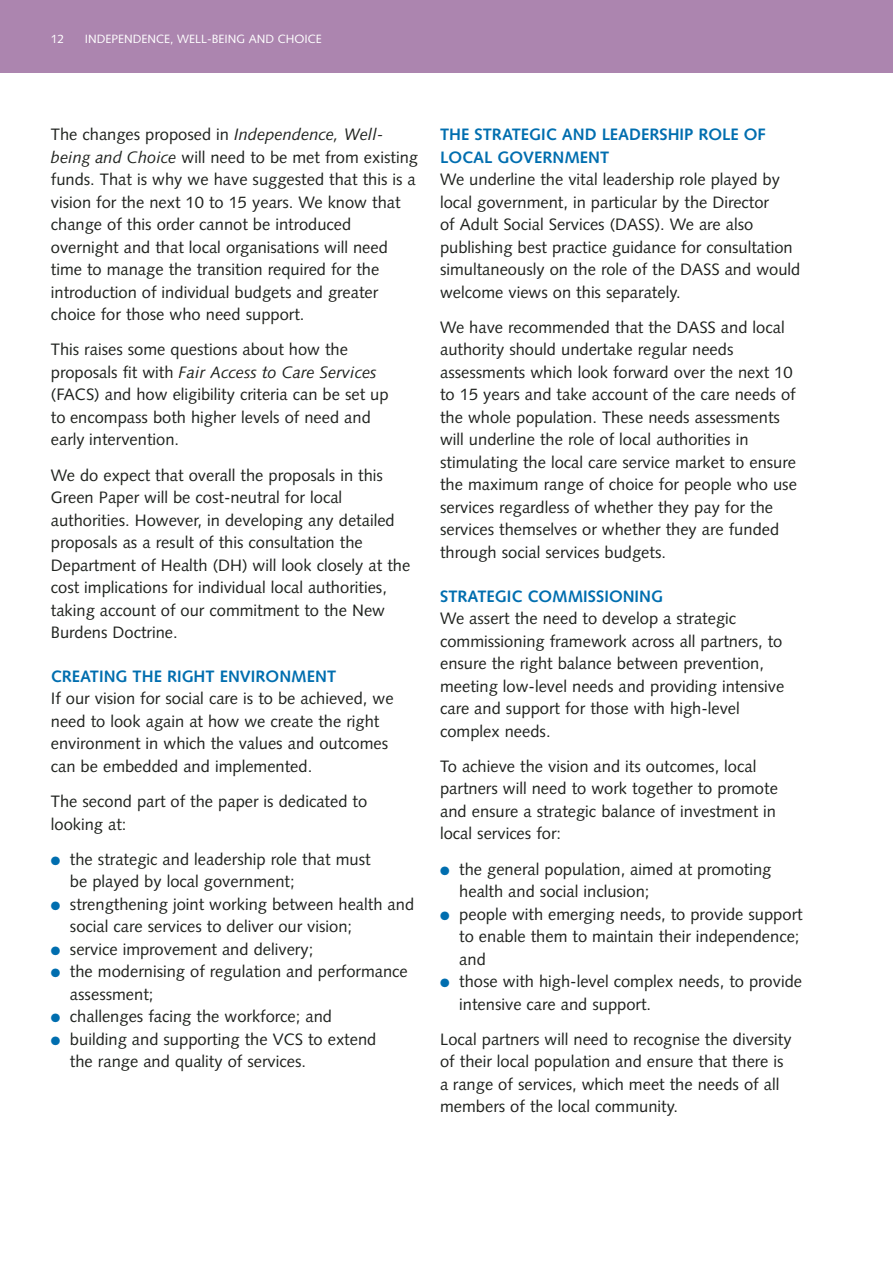
<style>
.page{position:relative;width:893px;height:1263px;background:#fff}
.page>*{position:absolute;margin:0;border:0;box-sizing:border-box;transform-origin:0 0}
.t1{font:16.5px/22.5px "Syntax";color:#1f221e}
.t2{font:700 16.5px/22.5px "Syntax";color:#006eaf}
.t3{font:12px "Syntax";color:#fff}
.s1{font-style:italic}
.s2{color:#006eaf}
</style>
<div class="page">
<div style="left:0;top:0;width:892px;height:72px;background:#ac85af"></div>
<p class="t3" style="left:51px;top:34px;width:15px">12</p>
<p class="t3" style="left:85px;top:34px;width:238px">INDEPENDENCE, WELL-BEING AND CHOICE</p>
<p class="t1" style="left:51px;top:125px;width:368px">The changes proposed in <span class="s1">Independence, Well&shy;being and Choice</span> will need to be met from existing funds. That is why we have suggested that this is a vision for the next 10 to 15 years. We know that change of this order cannot be introduced overnight and that local organisations will need time to manage the transition required for the introduction of individual budgets and greater choice for those who need support.</p>
<p class="t1" style="left:51px;top:340px;width:339px">This raises some questions about how the proposals fit with <span class="s1">Fair Access to Care Services </span>(FACS) and how eligibility criteria can be set up to encompass both higher levels of need and early intervention.</p>
<p class="t1" style="left:51px;top:465px;width:361px">We do expect that overall the proposals in this Green Paper will be cost-neutral for local authorities. However, in developing any detailed proposals as a result of this consultation the Department of Health (DH) will look closely at the cost implications for individual local authorities, taking account of our commitment to the New Burdens Doctrine.</p>
<h2 class="t2" style="left:51px;top:666px;width:287px">CREATING THE RIGHT ENVIRONMENT</h2>
<p class="t1" style="left:51px;top:689px;width:344px">If our vision for social care is to be achieved, we need to look again at how we create the right environment in which the values and outcomes can be embedded and implemented.</p>
<p class="t1" style="left:51px;top:792px;width:318px">The second part of the paper is dedicated to looking at:</p>
<p class="t1" style="left:70px;top:849px;width:302px;text-indent:-19px"><span class="s2">●</span> the strategic and leadership role that must be played by local government;</p>
<p class="t1" style="left:70px;top:894px;width:346px;text-indent:-19px"><span class="s2">●</span> strengthening joint working between health and social care services to deliver our vision;</p>
<p class="t1" style="left:51px;top:939px;width:264px"><span class="s2">●</span> service improvement and delivery;</p>
<p class="t1" style="left:70px;top:962px;width:339px;text-indent:-19px"><span class="s2">●</span> the modernising of regulation and performance assessment;</p>
<p class="t1" style="left:51px;top:1007px;width:283px"><span class="s2">●</span> challenges facing the workforce; and</p>
<p class="t1" style="left:70px;top:1029px;width:308px;text-indent:-19px"><span class="s2">●</span> building and supporting the VCS to extend the range and quality of services.</p>
<h2 class="t2" style="left:440px;top:125px;width:327px">THE STRATEGIC AND LEADERSHIP ROLE OF<br>LOCAL GOVERNMENT</h2>
<p class="t1" style="left:440px;top:170px;width:362px">We underline the vital leadership role played by local government, in particular by the Director<br>of Adult Social Services (DASS). We are also publishing best practice guidance for consultation simultaneously on the role of the DASS and would welcome views on this separately.</p>
<p class="t1" style="left:440px;top:317px;width:358px">We have recommended that the DASS and local authority should undertake regular needs assessments which look forward over the next 10 to 15 years and take account of the care needs of the whole population. These needs assessments will underline the role of local authorities in stimulating the local care service market to ensure the maximum range of choice for people who use services regardless of whether they pay for the services themselves or whether they are funded through social services budgets.</p>
<h2 class="t2" style="left:440px;top:586px;width:224px">STRATEGIC COMMISSIONING</h2>
<p class="t1" style="left:440px;top:609px;width:346px">We assert the need to develop a strategic commissioning framework across all partners, to ensure the right balance between prevention, meeting low-level needs and providing intensive care and support for those with high-level complex needs.</p>
<p class="t1" style="left:440px;top:756px;width:339px">To achieve the vision and its outcomes, local partners will need to work together to promote and ensure a strategic balance of investment in local services for:</p>
<p class="t1" style="left:459px;top:859px;width:313px;text-indent:-19px"><span class="s2">●</span> the general population, aimed at promoting health and social inclusion;</p>
<p class="t1" style="left:459px;top:904px;width:345px;text-indent:-19px"><span class="s2">●</span> people with emerging needs, to provide support to enable them to maintain their independence; and</p>
<p class="t1" style="left:459px;top:972px;width:344px;text-indent:-19px"><span class="s2">●</span> those with high-level complex needs, to provide intensive care and support.</p>
<p class="t1" style="left:440px;top:1029px;width:353px">Local partners will need to recognise the diversity of their local population and ensure that there is a range of services, which meet the needs of all members of the local community.</p>
</div>
